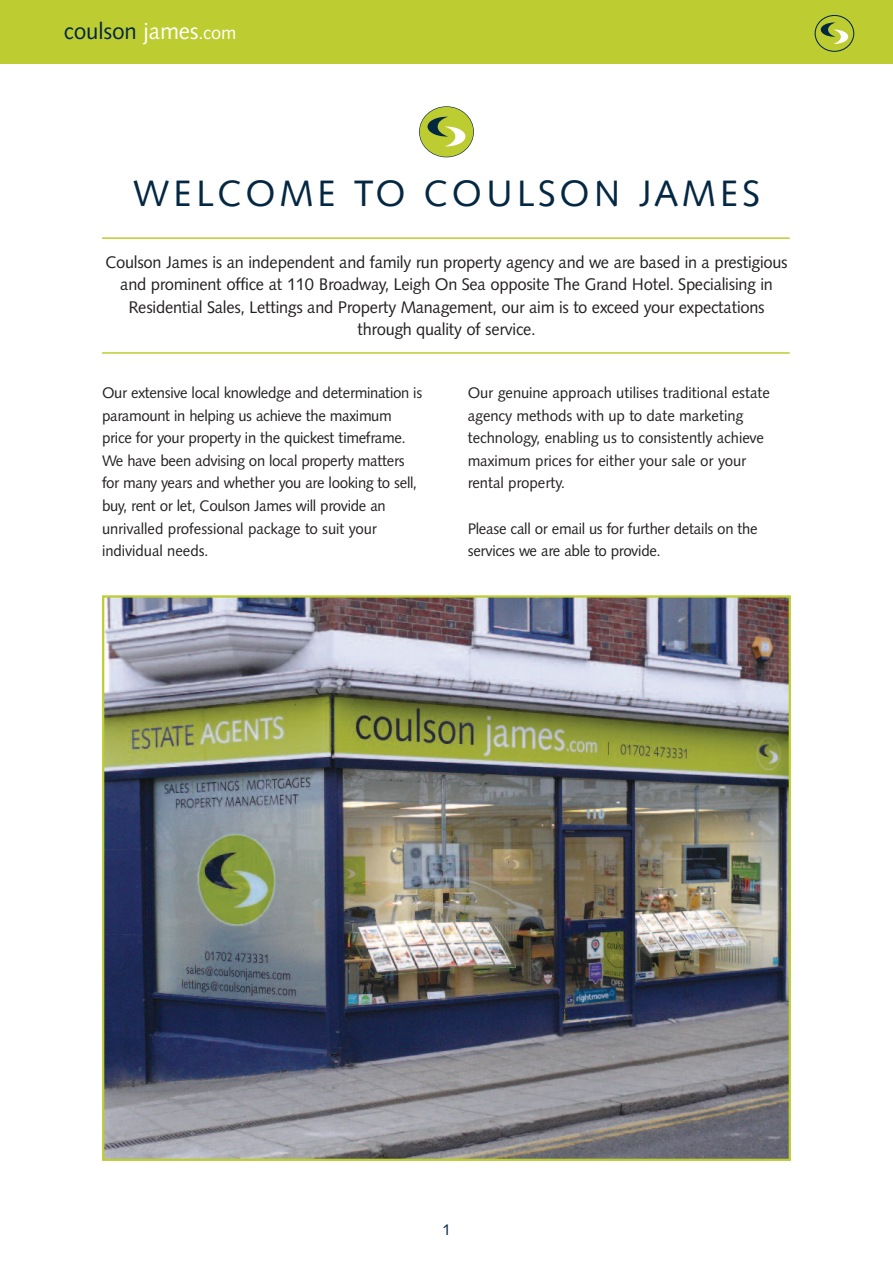
<style>
.page{position:relative;width:893px;height:1263px;background:#fff}
.page>*{position:absolute;margin:0;border:0;box-sizing:border-box;transform-origin:0 0}
.t1{font:36px "Symphony CG";letter-spacing:.115em;color:#042742}
.t2{font:22.5px "Symphony CG";color:#042742}
.t3{font:16.5px/22.5px "Symphony CG";letter-spacing:-.01em;color:#231f20;text-align:center}
.t4{font:15px/22.5px "Symphony CG";letter-spacing:-.015em;color:#231f20}
.t5{font:15px "Symphony CG";color:#042742}
.s1{color:#fff}
.s2{font-size:18px;color:#fff}
</style>
<div class="page">
<div style="left:0;top:0;width:893px;height:64px;background:#bdcd31"></div>
<img style="left:105px;top:598px;width:683px;height:560px">
<svg style="left:419px;top:106px;width:55px;height:51px"></svg>
<div style="left:420px;top:107px;width:53px;height:50px;background:#bdcd31;border-radius:50%"></div>
<svg style="left:427px;top:117px;width:38px;height:29px"></svg>
<hr style="left:102px;top:237px;width:688px;height:2px;background:#bdcd31">
<hr style="left:102px;top:352px;width:688px;height:2px;background:#bdcd31">
<svg style="left:815px;top:15px;width:39px;height:37px"></svg>
<div style="left:816px;top:16px;width:37px;height:35px;background:#bdcd31;border-radius:50%"></div>
<svg style="left:821px;top:22px;width:27px;height:22px"></svg>
<h2 class="t2" style="left:64px;top:23px;width:174px">coulson <span class="s1">james</span><span class="s2">.com</span></h2>
<h1 class="t1" style="left:133px;top:181px;width:628px">WELCOME TO COULSON JAMES</h1>
<p class="t3" style="left:105px;top:253px;width:684px">Coulson James is an independent and family run property agency and we are based in a prestigious and prominent office at 110 Broadway, Leigh On Sea opposite The Grand Hotel. Specialising in Residential Sales, Lettings and Property Management, our aim is to exceed your expectations through quality of service.</p>
<p class="t4" style="left:102px;top:384px;width:322px">Our extensive local knowledge and determination is paramount in helping us achieve the maximum price for your property in the quickest timeframe.<br>We have been advising on local property matters for many years and whether you are looking to sell, buy, rent or let, Coulson James will provide an unrivalled professional package to suit your individual needs.</p>
<p class="t4" style="left:468px;top:384px;width:304px">Our genuine approach utilises traditional estate agency methods with up to date marketing technology, enabling us to consistently achieve maximum prices for either your sale or your rental property.</p>
<p class="t4" style="left:468px;top:519px;width:291px">Please call or email us for further details on the services we are able to provide.</p>
<p class="t5" style="left:442px;top:1224px;width:10px">1</p>
</div>
